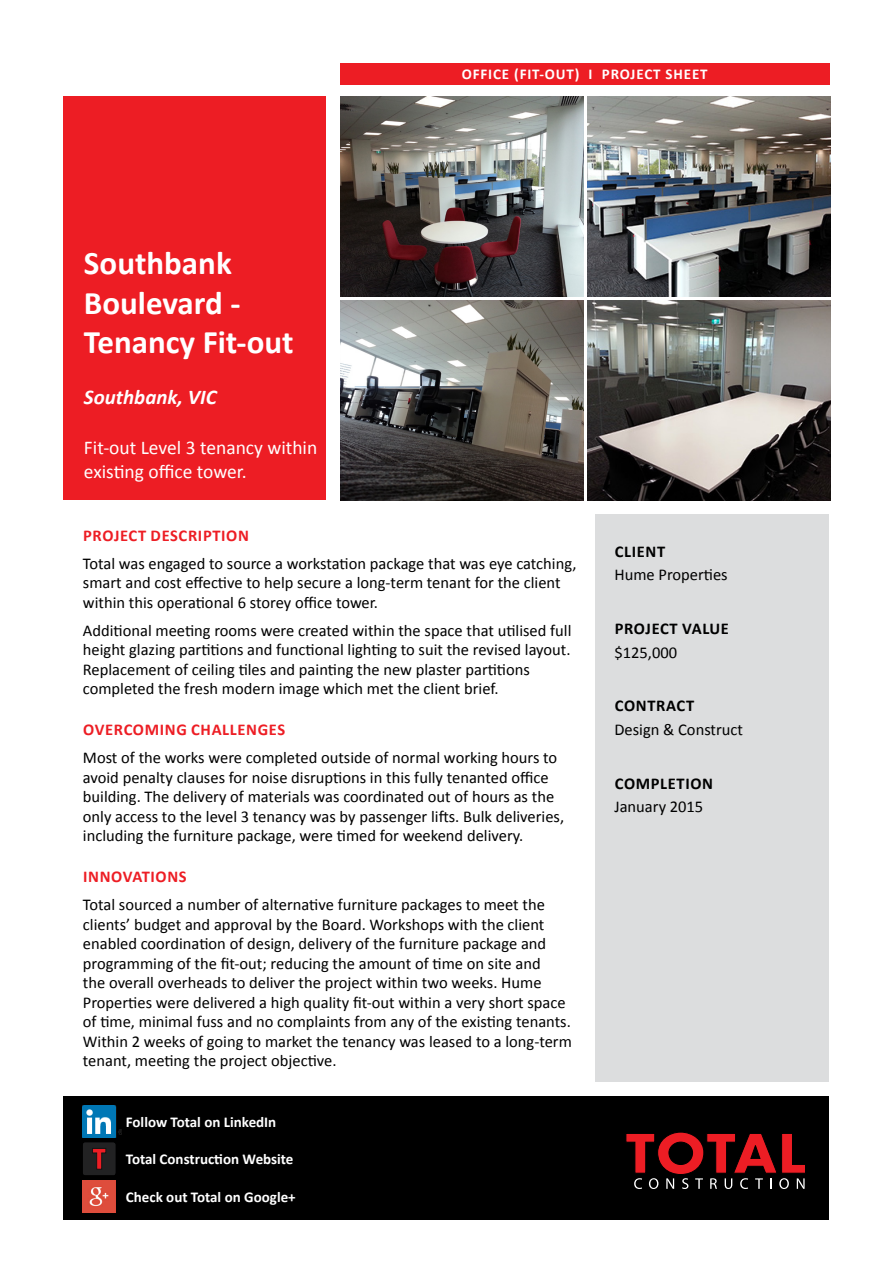
<style>
.page{position:relative;width:893px;height:1263px;background:#fff}
.page>*{position:absolute;margin:0;border:0;box-sizing:border-box;transform-origin:0 0}
.t1{font:700 33px/39.6px "Calibri";color:#fff}
.t2{font:italic 700 21px "Calibri";color:#fff}
.t3{font:19.5px/24px "Calibri";color:#fff}
.t4{font:16.5px/19.5px "Calibri";color:#000}
.t5{font:700 16.5px "Calibri";letter-spacing:.04em;color:#ed1d24}
.t6{font:700 16.5px "Calibri";letter-spacing:.04em;color:#000}
.t7{font:700 15px "Calibri";color:#fff}
.t8{font:700 15px "Calibri";letter-spacing:.055em;color:#fff}
</style>
<div class="page">
<div style="left:340px;top:64px;width:489px;height:21px;background:#ed1d24"></div>
<div style="left:64px;top:96px;width:262px;height:404px;background:#ed1d24"></div>
<div style="left:595px;top:514px;width:234px;height:568px;background:#dcddde"></div>
<img style="left:340px;top:96px;width:243px;height:200px">
<img style="left:340px;top:300px;width:243px;height:200px">
<img style="left:587px;top:96px;width:243px;height:200px">
<img style="left:587px;top:300px;width:243px;height:200px">
<div style="left:64px;top:1096px;width:765px;height:124px;background:#000"></div>
<svg style="left:626px;top:1132px;width:179px;height:57px"></svg>
<img style="left:83px;top:1106px;width:39px;height:32px">
<img style="left:83px;top:1180px;width:33px;height:32px">
<svg style="left:115px;top:1144px;width:1px;height:30px"></svg>
<svg style="left:83px;top:1142px;width:32px;height:33px"></svg>
<h1 class="t1" style="left:84px;top:243px;width:211px">Southbank<br>Boulevard -<br>Tenancy Fit-out</h1>
<p class="t2" style="left:84px;top:384px;width:134px">Southbank, VIC</p>
<p class="t3" style="left:84px;top:435px;width:235px">Fit-out Level 3 tenancy within existing office tower.</p>
<p class="t8" style="left:462px;top:65px;width:247px">OFFICE (FIT-OUT) I PROJECT SHEET</p>
<p class="t5" style="left:83px;top:525px;width:167px">PROJECT DESCRIPTION</p>
<p class="t4" style="left:83px;top:554px;width:495px">Total was engaged to source a workstation package that was eye catching, smart and cost effective to help secure a long-term tenant for the client within this operational 6 storey office tower.</p>
<p class="t4" style="left:83px;top:621px;width:490px">Additional meeting rooms were created within the space that utilised full height glazing partitions and functional lighting to suit the revised layout.<br>Replacement of ceiling tiles and painting the new plaster partitions completed the fresh modern image which met the client brief.</p>
<p class="t5" style="left:83px;top:719px;width:204px">OVERCOMING CHALLENGES</p>
<p class="t4" style="left:83px;top:748px;width:483px">Most of the works were completed outside of normal working hours to avoid penalty clauses for noise disruptions in this fully tenanted office building. The delivery of materials was coordinated out of hours as the only access to the level 3 tenancy was by passenger lifts. Bulk deliveries, including the furniture package, were timed for weekend delivery.</p>
<p class="t5" style="left:83px;top:866px;width:105px">INNOVATIONS</p>
<p class="t4" style="left:83px;top:895px;width:490px">Total sourced a number of alternative furniture packages to meet the clients’ budget and approval by the Board. Workshops with the client enabled coordination of design, delivery of the furniture package and programming of the fit-out; reducing the amount of time on site and<br>the overall overheads to deliver the project within two weeks. Hume Properties were delivered a high quality fit-out within a very short space of time, minimal fuss and no complaints from any of the existing tenants.<br>Within 2 weeks of going to market the tenancy was leased to a long-term tenant, meeting the project objective.</p>
<p class="t7" style="left:126px;top:1113px;width:152px">Follow Total on LinkedIn</p>
<p class="t7" style="left:126px;top:1150px;width:169px">Total Construction Website</p>
<p class="t7" style="left:126px;top:1187px;width:171px">Check out Total on Google+</p>
<p class="t6" style="left:615px;top:541px;width:52px">CLIENT</p>
<p class="t4" style="left:614px;top:565px;width:115px">Hume Properties</p>
<p class="t6" style="left:615px;top:618px;width:116px">PROJECT VALUE</p>
<p class="t4" style="left:614px;top:643px;width:64px">$125,000</p>
<p class="t6" style="left:615px;top:695px;width:81px">CONTRACT</p>
<p class="t4" style="left:614px;top:720px;width:130px">Design &amp; Construct</p>
<p class="t6" style="left:615px;top:772px;width:100px">COMPLETION</p>
<p class="t4" style="left:614px;top:797px;width:90px">January 2015</p>
</div>
